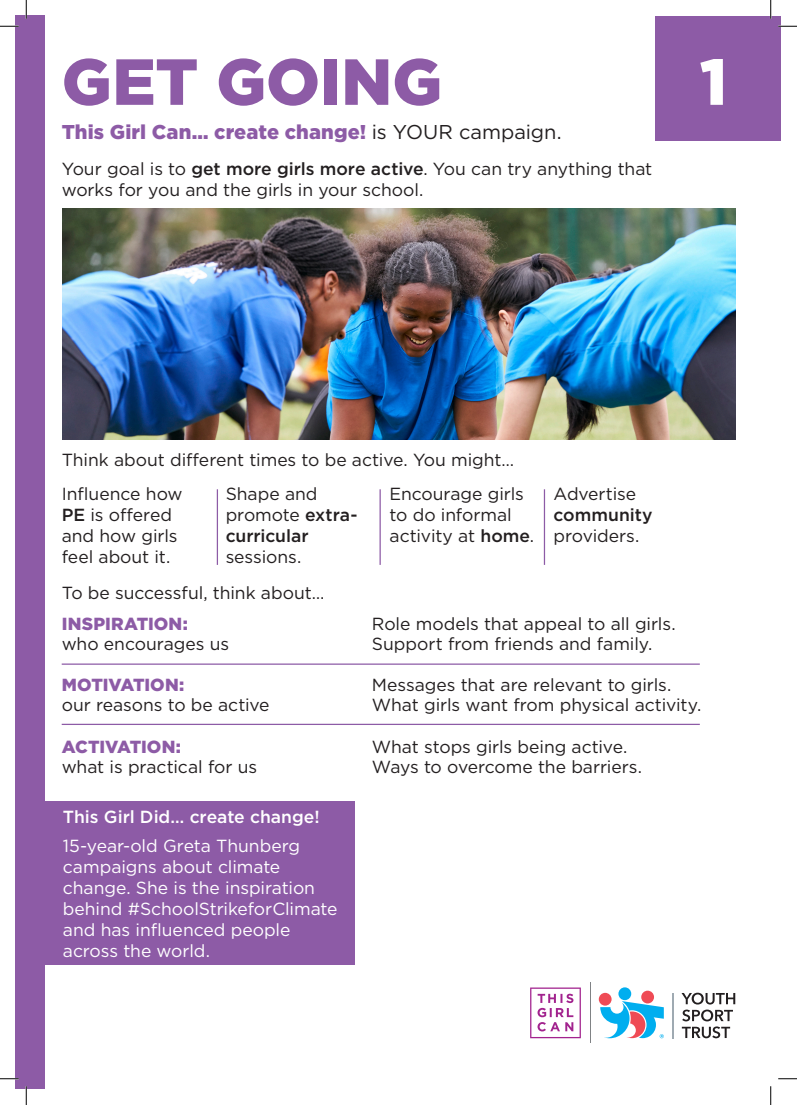
<style>
.page{position:relative;width:797px;height:1105px;background:#fff}
.page>*{position:absolute;margin:0;border:0;box-sizing:border-box;transform-origin:0 0}
.t1{font:900 65px "Gotham";letter-spacing:-.005em;color:#8d5ba6}
.t2{font:900 65px "Gotham";color:#fff}
.t3{font:900 20px "Gotham";letter-spacing:.005em;color:#8d5ba6}
.t4{font:17.5px/21px "Gotham";letter-spacing:-.005em;color:#231f20}
.t5{font:17.5px/21px "Gotham";letter-spacing:-.005em;color:#fff}
.t6{font:500 17.5px/21px "Gotham";color:#231f20}
.t7{font:900 17.5px "Gotham";color:#8d5ba6}
.t8{font:500 17.5px "Gotham";letter-spacing:-.005em;color:#fff}
.s1{font-weight:400;color:#231f20}
.s2{font-weight:500}
.s3{font-weight:400}
</style>
<div class="page">
<div style="left:26px;top:801px;width:329px;height:164px;background:#8d5ba6"></div>
<svg style="left:530px;top:987px;width:51px;height:51px"></svg>
<hr style="left:590px;top:982px;width:1px;height:61px;background:#808285">
<div style="left:598px;top:993px;width:13px;height:13px;background:#ef4b55;border-radius:50%"></div>
<div style="left:641px;top:991px;width:13px;height:12px;background:#ef4b55;border-radius:50%"></div>
<div style="left:618px;top:987px;width:13px;height:13px;background:#00aeef;border-radius:50%"></div>
<svg style="left:681px;top:993px;width:54px;height:45px"></svg>
<hr style="left:672px;top:993px;width:2px;height:45px;background:#9faab2">
<svg style="left:600px;top:1001px;width:63px;height:37px"></svg>
<hr style="left:62px;top:663px;width:637px;height:2px;background:#8d5ba6">
<hr style="left:62px;top:724px;width:637px;height:1px;background:#8d5ba6">
<hr style="left:217px;top:489px;width:1px;height:76px;background:#8d5ba6">
<hr style="left:379px;top:489px;width:2px;height:76px;background:#8d5ba6">
<hr style="left:544px;top:489px;width:1px;height:76px;background:#8d5ba6">
<div style="left:655px;top:16px;width:126px;height:125px;background:#8d5ba6"></div>
<img style="left:63px;top:209px;width:672px;height:230px">
<div style="left:16px;top:16px;width:29px;height:1073px;background:#8d5ba6"></div>
<svg style="left:0;top:25px;width:19px;height:2px"></svg>
<svg style="left:778px;top:25px;width:19px;height:2px"></svg>
<svg style="left:0;top:1078px;width:19px;height:1px"></svg>
<svg style="left:778px;top:1078px;width:19px;height:1px"></svg>
<svg style="left:25px;top:0;width:2px;height:19px"></svg>
<svg style="left:25px;top:1086px;width:2px;height:19px"></svg>
<svg style="left:770px;top:0;width:1px;height:19px"></svg>
<svg style="left:770px;top:1086px;width:1px;height:19px"></svg>
<h1 class="t1" style="left:62px;top:37px;width:382px">GET GOING</h1>
<p class="t3" style="left:62px;top:118px;width:501px">This Girl Can… create change! <span class="s1">is YOUR campaign.</span></p>
<p class="t4" style="left:62px;top:158px;width:592px">Your goal is to <span class="s2">get more girls more active</span>. You can try anything that works for you and the girls in your school.</p>
<h1 class="t2" style="left:699px;top:37px;width:29px">1</h1>
<p class="t4" style="left:62px;top:442px;width:454px;line-height:34.2px">Think about different times to be active. You might…<br>Influence how</p>
<p class="t4" style="left:62px;top:504px;width:117px"><span class="s2">PE</span> is offered and how girls feel about it.</p>
<p class="t6" style="left:226px;top:483px;width:133px"><span class="s3">Shape and promote</span> extra&shy;curricular</p>
<p class="t4" style="left:226px;top:546px;width:77px">sessions.</p>
<p class="t4" style="left:389px;top:483px;width:146px">Encourage girls to do informal activity at <span class="s2">home</span>.</p>
<p class="t4" style="left:553px;top:483px;width:84px">Advertise</p>
<p class="t6" style="left:553px;top:504px;width:100px">community</p>
<p class="t4" style="left:553px;top:525px;width:87px">providers.</p>
<p class="t4" style="left:62px;top:582px;width:264px">To be successful, think about…</p>
<p class="t7" style="left:62px;top:612px;width:128px">INSPIRATION:</p>
<p class="t4" style="left:62px;top:633px;width:169px">who encourages us</p>
<p class="t7" style="left:62px;top:673px;width:124px">MOTIVATION:</p>
<p class="t4" style="left:62px;top:694px;width:209px">our reasons to be active</p>
<p class="t7" style="left:62px;top:734px;width:121px">ACTIVATION:</p>
<p class="t4" style="left:62px;top:755px;width:197px">what is practical for us</p>
<p class="t8" style="left:63px;top:806px;width:258px">This Girl Did… create change!</p>
<p class="t5" style="left:63px;top:834px;width:276px">15-year-old Greta Thunberg campaigns about climate change. She is the inspiration behind #SchoolStrikeforClimate and has influenced people across the world.</p>
<p class="t4" style="left:372px;top:613px;width:305px;line-height:20px">Role models that appeal to all girls.<br>Support from friends and family.</p>
<p class="t4" style="left:372px;top:675px;width:331px;line-height:20px">Messages that are relevant to girls.<br>What girls want from physical activity.</p>
<p class="t4" style="left:372px;top:736px;width:272px;line-height:20px">What stops girls being active.<br>Ways to overcome the barriers.</p>
</div>
